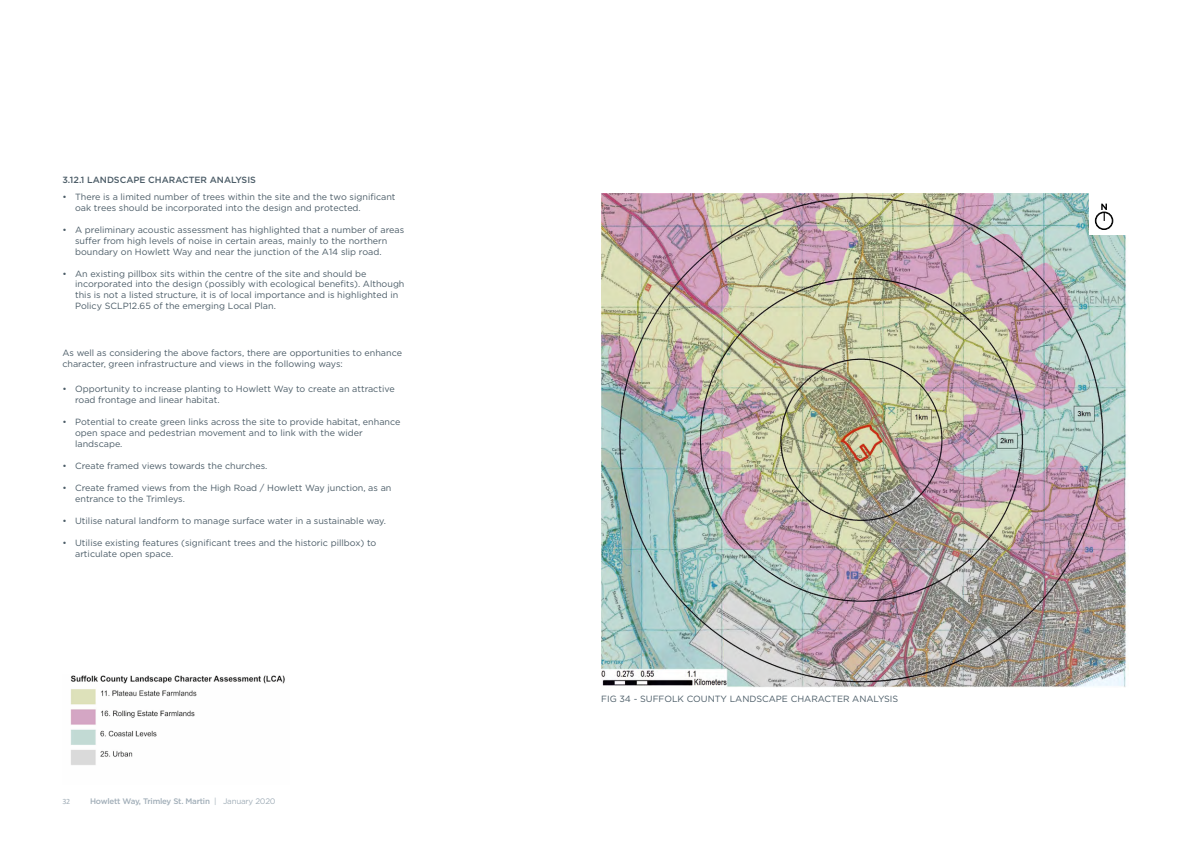
<style>
.page{position:relative;width:1191px;height:842px;background:#fff}
.page>*{position:absolute;margin:0;border:0;box-sizing:border-box;transform-origin:0 0}
.t1{font:9px/10.8px "Gotham";color:#4b5c67}
.t2{font:500 9px "Gotham";color:#4b5c67}
.t3{font:500 8px "Gotham";letter-spacing:-.025em;color:#a1aeb8}
.t4{font:8px "Calibri";color:#a1aeb8}
.s1{font-weight:400}
</style>
<div class="page">
<img style="left:601px;top:193px;width:526px;height:495px">
<img style="left:70px;top:675px;width:215px;height:90px">
<div style="left:1089px;top:193px;width:39px;height:42px;background:#fff"></div>
<div style="left:1095px;top:212px;width:17px;height:18px;border:1px solid #000;border-radius:50%"></div>
<div style="left:1095px;top:212px;width:17px;height:17px;border:1px solid #000;border-radius:50%"></div>
<svg style="left:1101px;top:204px;width:6px;height:17px"></svg>
<p class="t2" style="left:62px;top:174px;width:195px">3.12.1 LANDSCAPE CHARACTER ANALYSIS</p>
<p class="t1" style="left:75px;top:191px;width:322px;text-indent:-13px">• There is a limited number of trees within the site and the two significant oak trees should be incorporated into the design and protected.</p>
<p class="t1" style="left:75px;top:224px;width:330px;text-indent:-13px">• A preliminary acoustic assessment has highlighted that a number of areas suffer from high levels of noise in certain areas, mainly to the northern boundary on Howlett Way and near the junction of the A14 slip road.</p>
<p class="t1" style="left:75px;top:268px;width:331px;text-indent:-13px">• An existing pillbox sits within the centre of the site and should be incorporated into the design (possibly with ecological benefits). Although this is not a listed structure, it is of local importance and is highlighted in Policy SCLP12.65 of the emerging Local Plan.</p>
<p class="t1" style="left:62px;top:347px;width:341px">As well as considering the above factors, there are opportunities to enhance character, green infrastructure and views in the following ways:</p>
<p class="t1" style="left:75px;top:383px;width:321px;text-indent:-13px">• Opportunity to increase planting to Howlett Way to create an attractive road frontage and linear habitat.</p>
<p class="t1" style="left:75px;top:416px;width:327px;text-indent:-13px">• Potential to create green links across the site to provide habitat, enhance open space and pedestrian movement and to link with the wider landscape.</p>
<p class="t1" style="left:62px;top:460px;width:206px">• Create framed views towards the churches.</p>
<p class="t1" style="left:75px;top:482px;width:318px;text-indent:-13px">• Create framed views from the High Road / Howlett Way junction, as an entrance to the Trimleys.</p>
<p class="t1" style="left:62px;top:515px;width:325px">• Utilise natural landform to manage surface water in a sustainable way.</p>
<p class="t1" style="left:75px;top:537px;width:303px;text-indent:-13px">• Utilise existing features (significant trees and the historic pillbox) to articulate open space.</p>
<p class="t4" style="left:62px;top:796px;width:9px">32</p>
<p class="t3" style="left:90px;top:796px;width:187px">Howlett Way, Trimley St. Martin <span class="s1">| January 2020</span></p>
<p class="t1" style="left:601px;top:693px;width:299px">FIG 34 - SUFFOLK COUNTY LANDSCAPE CHARACTER ANALYSIS</p>
</div>
